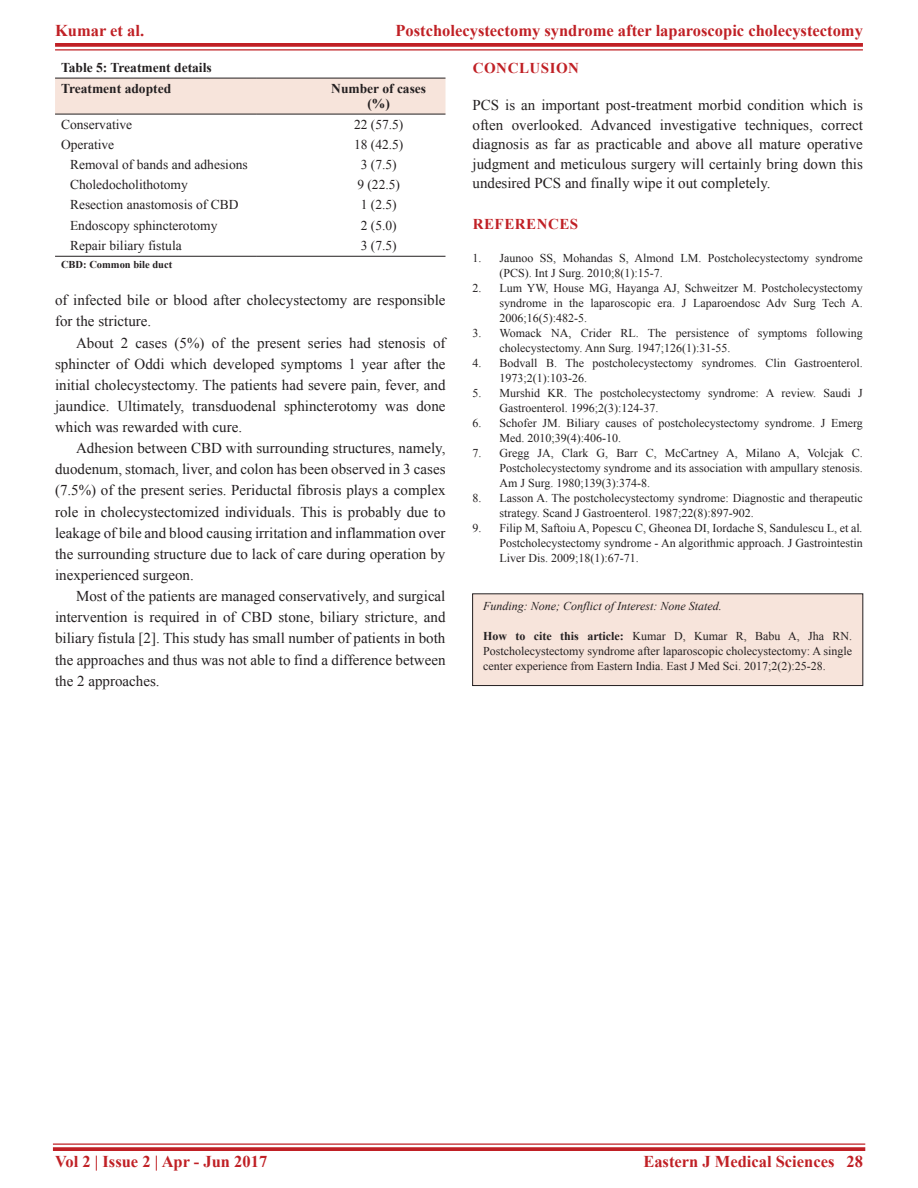
<style>
.page{position:relative;width:918px;height:1188px;background:#fff}
.page>*{position:absolute;margin:0;border:0;box-sizing:border-box;transform-origin:0 0}
.t1{font:700 16.5px "Times New Roman";color:#c02025}
.TX{font:15px/21.1px "Times New Roman";color:#231f20;text-align:justify}
.TXFL{font:15px/19.5px "Times New Roman";color:#231f20;text-align:justify}
.t2{font:700 15px "Times New Roman";letter-spacing:.035em;color:#c02025}
.TB{font:13.5px "Times New Roman";color:#231f20}
.TCH{font:700 13.5px/15px "Times New Roman";color:#231f20;text-align:center}
.TBL{font:13.5px "Times New Roman";color:#231f20}
.TT{font:700 13.5px "Times New Roman";color:#231f20}
.REF{font:12px/15px "Times New Roman";color:#231f20}
.SRC{font:12px/15px "Times New Roman";color:#231f20;text-align:justify}
.SRC-2{font:italic 12px "Times New Roman";color:#231f20}
.TFN{font:700 10.5px "Times New Roman";color:#231f20}
.s1{font-style:italic}
.s2{font-weight:700}
</style>
<div class="page">
<svg style="left:55px;top:43px;width:808px;height:4px;background:#c32d32"></svg>
<hr style="left:55px;top:49px;width:808px;height:2px;background:#c02025">
<hr style="left:53px;top:1143px;width:812px;height:2px;background:#c02025">
<svg style="left:53px;top:1147px;width:812px;height:4px;background:#c32d32"></svg>
<div style="left:55px;top:79px;width:391px;height:35px;background:#f7e4db"></div>
<hr style="left:55px;top:256px;width:201px;height:1px;background:#231f20">
<hr style="left:256px;top:256px;width:56px;height:1px;background:#231f20">
<hr style="left:312px;top:256px;width:134px;height:1px;background:#231f20">
<hr style="left:55px;top:78px;width:201px;height:1px;background:#231f20">
<hr style="left:256px;top:78px;width:56px;height:1px;background:#231f20">
<hr style="left:312px;top:78px;width:134px;height:1px;background:#231f20">
<hr style="left:55px;top:114px;width:201px;height:1px;background:#231f20">
<hr style="left:256px;top:114px;width:56px;height:1px;background:#231f20">
<hr style="left:312px;top:114px;width:134px;height:1px;background:#231f20">
<div style="left:473px;top:594px;width:390px;height:92px;background:#f7e4db"></div>
<div style="left:473px;top:594px;width:390px;height:92px;border:1px solid #231f20"></div>
<h1 class="t1" style="left:55px;top:18px;width:91px">Kumar et al.</h1>
<h1 class="t1" style="left:396px;top:18px;width:469px">Postcholecystectomy syndrome after laparoscopic cholecystectomy</h1>
<p class="TT" style="left:61px;top:57px;width:152px">Table 5: Treatment details</p>
<p class="TCH" style="left:61px;top:80px;width:112px">Treatment adopted</p>
<p class="TCH" style="left:331px;top:80px;width:96px">Number of cases (%)</p>
<p class="TB" style="left:61px;top:115px;width:73px">Conservative</p>
<p class="TB" style="left:354px;top:115px;width:51px">22 (57.5)</p>
<p class="TB" style="left:61px;top:135px;width:55px">Operative</p>
<p class="TB" style="left:354px;top:135px;width:51px">18 (42.5)</p>
<p class="TB" style="left:70px;top:155px;width:179px">Removal of bands and adhesions</p>
<p class="TB" style="left:361px;top:155px;width:37px">3 (7.5)</p>
<p class="TB" style="left:70px;top:175px;width:119px">Choledocholithotomy</p>
<p class="TB" style="left:357px;top:175px;width:44px">9 (22.5)</p>
<p class="TB" style="left:70px;top:195px;width:170px">Resection anastomosis of CBD</p>
<p class="TB" style="left:361px;top:195px;width:37px">1 (2.5)</p>
<p class="TB" style="left:70px;top:216px;width:149px">Endoscopy sphincterotomy</p>
<p class="TB" style="left:361px;top:216px;width:37px">2 (5.0)</p>
<p class="TBL" style="left:70px;top:236px;width:113px">Repair biliary fistula</p>
<p class="TBL" style="left:361px;top:236px;width:37px">3 (7.5)</p>
<p class="TFN" style="left:61px;top:257px;width:113px">CBD: Common bile duct</p>
<p class="TX" style="left:55px;top:289px;width:392px">of infected bile or blood after cholecystectomy are responsible for the stricture.</p>
<p class="TX" style="left:55px;top:331px;width:392px;text-indent:21px">About 2 cases (5%) of the present series had stenosis of sphincter of Oddi which developed symptoms 1 year after the initial cholecystectomy. The patients had severe pain, fever, and jaundice. Ultimately, transduodenal sphincterotomy was done which was rewarded with cure.</p>
<p class="TX" style="left:55px;top:437px;width:392px;text-indent:21px">Adhesion between CBD with surrounding structures, namely, duodenum, stomach, liver, and colon has been observed in 3 cases (7.5%) of the present series. Periductal fibrosis plays a complex role in cholecystectomized individuals. This is probably due to leakage of bile and blood causing irritation and inflammation over the surrounding structure due to lack of care during operation by inexperienced surgeon.</p>
<p class="TX" style="left:55px;top:585px;width:392px;text-indent:21px">Most of the patients are managed conservatively, and surgical intervention is required in of CBD stone, biliary stricture, and biliary fistula [2]. This study has small number of patients in both the approaches and thus was not able to find a difference between the 2 approaches.</p>
<h1 class="t2" style="left:473px;top:57px;width:108px">CONCLUSION</h1>
<p class="TXFL" style="left:472px;top:95px;width:392px">PCS is an important post-treatment morbid condition which is often overlooked. Advanced investigative techniques, correct diagnosis as far as practicable and above all mature operative judgment and meticulous surgery will certainly bring down this undesired PCS and finally wipe it out completely.</p>
<h1 class="t2" style="left:473px;top:213px;width:107px">REFERENCES</h1>
<p class="REF" style="left:500px;top:250px;width:365px;text-indent:-27px">1. Jaunoo SS, Mohandas S, Almond LM. Postcholecystectomy syndrome (PCS). Int J Surg. 2010;8(1):15-7.</p>
<p class="REF" style="left:500px;top:280px;width:365px;text-align:justify;text-indent:-27px">2. Lum YW, House MG, Hayanga AJ, Schweitzer M. Postcholecystectomy syndrome in the laparoscopic era. J Laparoendosc Adv Surg Tech A.<br>2006;16(5):482-5.</p>
<p class="REF" style="left:500px;top:325px;width:365px;text-indent:-27px">3. Womack NA, Crider RL. The persistence of symptoms following cholecystectomy. Ann Surg. 1947;126(1):31-55.</p>
<p class="REF" style="left:500px;top:355px;width:365px;text-indent:-27px">4. Bodvall B. The postcholecystectomy syndromes. Clin Gastroenterol.<br>1973;2(1):103-26.</p>
<p class="REF" style="left:500px;top:385px;width:365px;text-indent:-27px">5. Murshid KR. The postcholecystectomy syndrome: A review. Saudi J<br>Gastroenterol. 1996;2(3):124-37.</p>
<p class="REF" style="left:500px;top:415px;width:365px;text-indent:-27px">6. Schofer JM. Biliary causes of postcholecystectomy syndrome. J Emerg<br>Med. 2010;39(4):406-10.</p>
<p class="REF" style="left:500px;top:445px;width:365px;text-align:justify;text-indent:-27px">7. Gregg JA, Clark G, Barr C, McCartney A, Milano A, Volcjak C.<br>Postcholecystectomy syndrome and its association with ampullary stenosis.<br>Am J Surg. 1980;139(3):374-8.</p>
<p class="REF" style="left:500px;top:490px;width:365px;text-indent:-27px">8. Lasson A. The postcholecystectomy syndrome: Diagnostic and therapeutic strategy. Scand J Gastroenterol. 1987;22(8):897-902.</p>
<p class="REF" style="left:500px;top:520px;width:365px;text-align:justify;text-indent:-27px">9. Filip M, Saftoiu A, Popescu C, Gheonea DI, Iordache S, Sandulescu L, et al<span class="s1">.<br></span>Postcholecystectomy syndrome - An algorithmic approach. J Gastrointestin Liver Dis. 2009;18(1):67-71.</p>
<p class="SRC-2" style="left:483px;top:598px;width:240px">Funding: None; Conflict of Interest: None Stated.</p>
<p class="SRC" style="left:483px;top:629px;width:370px"><span class="s2">How to cite this article:</span> Kumar D, Kumar R, Babu A, Jha RN.<br>Postcholecystectomy syndrome after laparoscopic cholecystectomy: A single center experience from Eastern India. East J Med Sci. 2017;2(2):25-28.</p>
<h1 class="t1" style="left:55px;top:1150px;width:214px">Vol 2 | Issue 2 | Apr - Jun 2017</h1>
<h1 class="t1" style="left:643px;top:1150px;width:221px">Eastern J Medical Sciences 28</h1>
</div>
